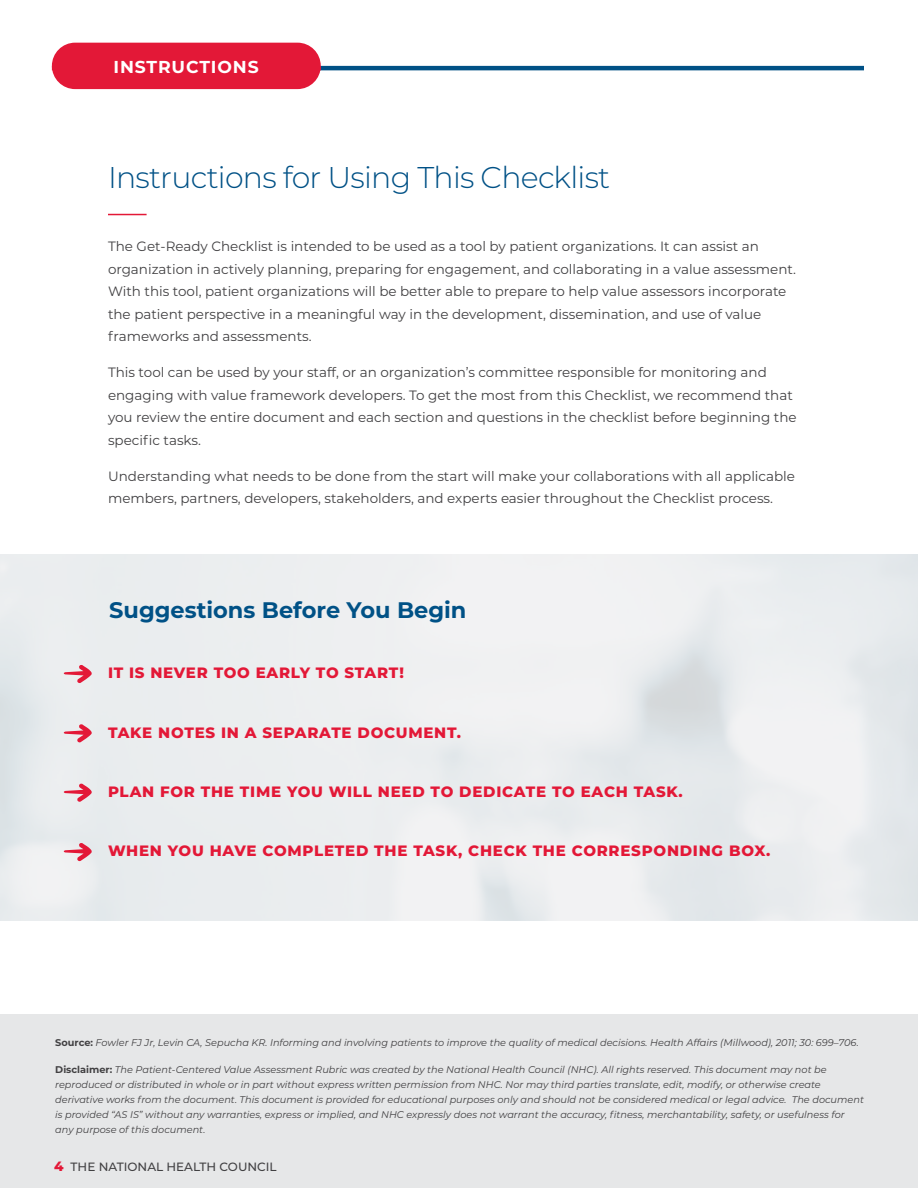
<style>
.page{position:relative;width:918px;height:1188px;background:#fff}
.page>*{position:absolute;margin:0;border:0;box-sizing:border-box;transform-origin:0 0}
.t1{font:300 30px "Montserrat";letter-spacing:-.025em;color:#005186}
.t2{font:700 22.5px "Montserrat";color:#005186}
.t3{font:700 17.25px "Montserrat";letter-spacing:.05em;color:#fff}
.t4{font:800 15px "Montserrat";letter-spacing:.05em;color:#e31837}
.t5{font:13.5px/22.5px "Montserrat";color:#414042}
.t6{font:500 12px "Montserrat";color:#414042}
.t7{font:italic 9.75px/15px "Montserrat";color:#414042}
.s1{font-weight:700;font-style:normal}
.s2{font-weight:800;font-size:13.5px;color:#e31837}
</style>
<div class="page">
<div style="left:0;top:1014px;width:918px;height:174px;background:#e6e7e8"></div>
<hr style="left:189px;top:66px;width:675px;height:4px;background:#005186">
<div style="left:52px;top:43px;width:269px;height:46px;background:#e31837;border-radius:23px"></div>
<hr style="left:108px;top:214px;width:39px;height:1px;background:#e31837">
<svg style="left:63px;top:665px;width:29px;height:18px"></svg>
<svg style="left:63px;top:724px;width:29px;height:18px"></svg>
<svg style="left:63px;top:783px;width:29px;height:19px"></svg>
<svg style="left:63px;top:843px;width:29px;height:18px"></svg>
<p class="t3" style="left:114px;top:54px;width:147px">INSTRUCTIONS</p>
<h1 class="t1" style="left:108px;top:157px;width:504px">Instructions for Using This Checklist</h1>
<p class="t5" style="left:108px;top:235px;width:690px">The Get-Ready Checklist is intended to be used as a tool by patient organizations. It can assist an organization in actively planning, preparing for engagement, and collaborating in a value assessment.<br>With this tool, patient organizations will be better able to prepare to help value assessors incorporate the patient perspective in a meaningful way in the development, dissemination, and use of value frameworks and assessments.</p>
<p class="t5" style="left:108px;top:361px;width:690px">This tool can be used by your staff, or an organization’s committee responsible for monitoring and engaging with value framework developers. To get the most from this Checklist, we recommend that you review the entire document and each section and questions in the checklist before beginning the specific tasks.</p>
<p class="t5" style="left:108px;top:464px;width:689px">Understanding what needs to be done from the start will make your collaborations with all applicable members, partners, developers, stakeholders, and experts easier throughout the Checklist process.</p>
<h2 class="t2" style="left:109px;top:594px;width:359px">Suggestions Before You Begin</h2>
<p class="t4" style="left:108px;top:662px;width:297px">IT IS NEVER TOO EARLY TO START!</p>
<p class="t4" style="left:108px;top:721px;width:355px">TAKE NOTES IN A SEPARATE DOCUMENT.</p>
<p class="t4" style="left:108px;top:781px;width:576px">PLAN FOR THE TIME YOU WILL NEED TO DEDICATE TO EACH TASK.</p>
<p class="t4" style="left:108px;top:840px;width:664px">WHEN YOU HAVE COMPLETED THE TASK, CHECK THE CORRESPONDING BOX.</p>
<p class="t7" style="left:55px;top:1034px;width:805px"><span class="s1">Source:</span> Fowler FJ Jr, Levin CA, Sepucha KR. Informing and involving patients to improve the quality of medical decisions. Health Affairs (Millwood), 2011; 30: 699–706.</p>
<p class="t7" style="left:55px;top:1062px;width:810px"><span class="s1">Disclaimer:</span> The Patient-Centered Value Assessment Rubric was created by the National Health Council (NHC). All rights reserved. This document may not be reproduced or distributed in whole or in part without express written permission from NHC. Nor may third parties translate, edit, modify, or otherwise create derivative works from the document. This document is provided for educational purposes only and should not be considered medical or legal advice. The document is provided “AS IS” without any warranties, express or implied, and NHC expressly does not warrant the accuracy, fitness, merchantability, safety, or usefulness for any purpose of this document.</p>
<p class="t6" style="left:54px;top:1158px;width:224px"><span class="s2">4</span> THE NATIONAL HEALTH COUNCIL</p>
</div>
